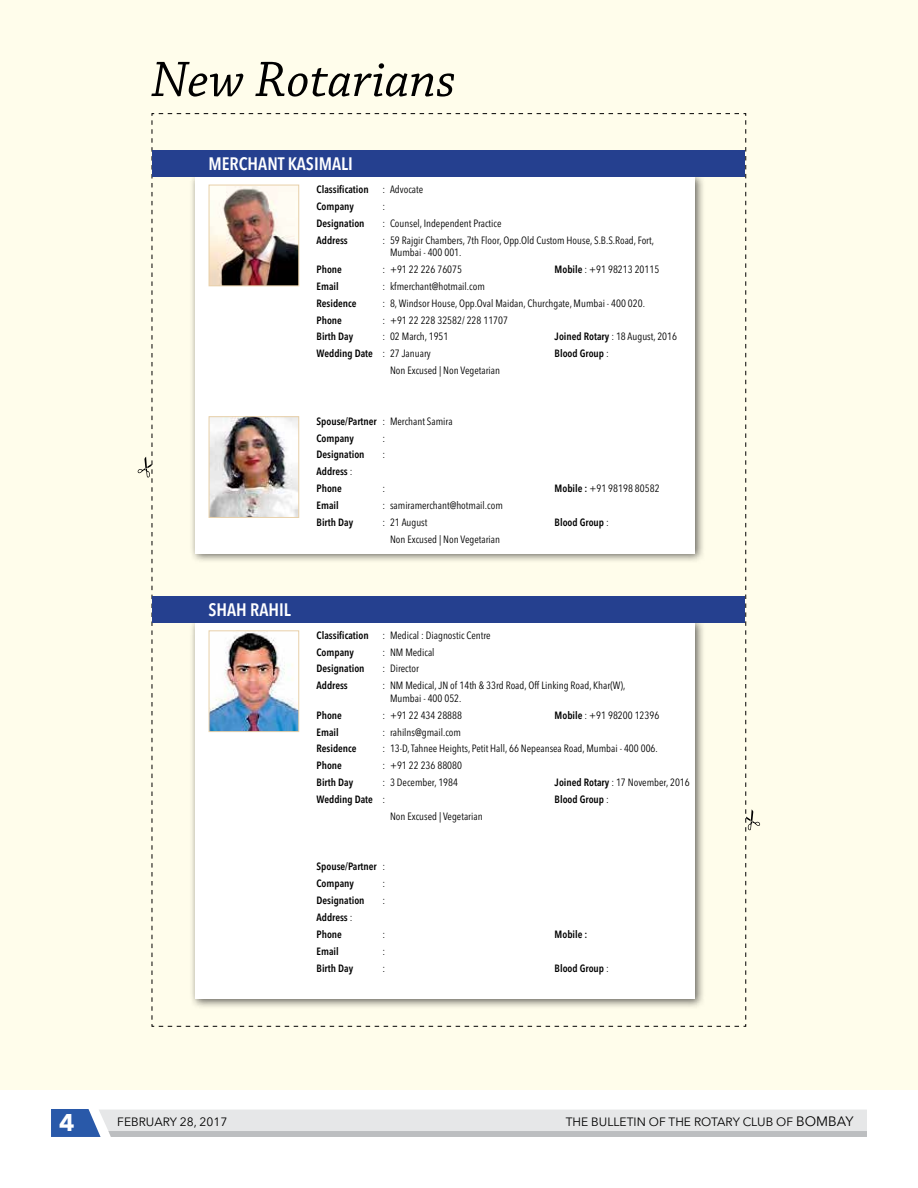
<style>
.page{position:relative;width:918px;height:1188px;background:#fff}
.page>*{position:absolute;margin:0;border:0;box-sizing:border-box;transform-origin:0 0}
.t1{font:italic 52.5px "Chaparral Pro";letter-spacing:.005em;color:#000}
.t2{font:700 24px "Avenir Next LT Pro";color:#fff}
.t3{font:600 condensed 17.85px "Avenir Next LT Pro";color:#fff}
.t4{font:12px "Avenir Next LT Pro";color:#000}
.t5{font:condensed 10.5px/12.6px "Avenir Next LT Pro";color:#000}
.t6{font:600 condensed 10.5px/16.8px "Avenir Next LT Pro";color:#000}
.s1{font-weight:600}
.s2{font-weight:400}
.s3{font-size:13.5px}
</style>
<div class="page">
<svg style="left:51px;top:1109px;width:816px;height:28px;background:#d4d8dd"></svg>
<div style="left:0;top:0;width:918px;height:1090px;background:#fffdeb"></div>
<svg style="left:745px;top:120px;width:15px;height:900px"></svg>
<svg style="left:138px;top:120px;width:15px;height:900px"></svg>
<div style="left:190px;top:171px;width:516px;height:392px;background:#000;opacity:.6"></div>
<div style="left:196px;top:177px;width:499px;height:376px;background:#fff"></div>
<div style="left:152px;top:150px;width:593px;height:27px;background:#25408f"></div>
<img style="left:211px;top:187px;width:86px;height:97px">
<div style="left:209px;top:185px;width:90px;height:101px;border:1px solid #e8d0a9"></div>
<img style="left:211px;top:418px;width:86px;height:98px">
<div style="left:209px;top:416px;width:90px;height:102px;border:1px solid #e8d0a9"></div>
<div style="left:190px;top:617px;width:516px;height:392px;background:#000;opacity:.6"></div>
<div style="left:196px;top:623px;width:499px;height:376px;background:#fff"></div>
<div style="left:152px;top:596px;width:593px;height:27px;background:#25408f"></div>
<img style="left:211px;top:632px;width:86px;height:98px">
<div style="left:209px;top:630px;width:90px;height:102px;border:1px solid #e8d0a9"></div>
<h1 class="t1" style="left:152px;top:51px;width:306px">New Rotarians</h1>
<h3 class="t3" style="left:208px;top:153px;width:146px">MERCHANT KASIMALI</h3>
<p class="t6" style="left:317px;top:181px;width:54px">Classification</p>
<p class="t5" style="left:383px;top:183px;width:42px">: Advocate</p>
<p class="t6" style="left:317px;top:198px;width:39px">Company</p>
<p class="t5" style="left:383px;top:200px;width:4px">:</p>
<p class="t6" style="left:317px;top:215px;width:50px">Designation</p>
<p class="t5" style="left:383px;top:217px;width:120px">: Counsel, Independent Practice</p>
<p class="t6" style="left:317px;top:231px;width:33px">Address</p>
<p class="t5" style="left:390px;top:234px;width:266px;text-indent:-7px">: 59 Rajgir Chambers, 7th Floor, Opp.Old Custom House, S.B.S.Road, Fort,<br>Mumbai - 400 001.</p>
<p class="t6" style="left:317px;top:261px;width:27px">Phone</p>
<p class="t5" style="left:383px;top:263px;width:81px">: +91 22 226 76075</p>
<p class="t5" style="left:555px;top:263px;width:106px"><span class="s1">Mobile</span> : +91 98213 20115</p>
<p class="t6" style="left:317px;top:278px;width:24px">Email</p>
<p class="t5" style="left:383px;top:280px;width:104px">: kfmerchant@hotmail.com</p>
<p class="t6" style="left:317px;top:295px;width:42px">Residence</p>
<p class="t5" style="left:383px;top:297px;width:264px">: 8, Windsor House, Opp.Oval Maidan, Churchgate, Mumbai - 400 020.</p>
<p class="t6" style="left:317px;top:311px;width:27px">Phone</p>
<p class="t5" style="left:383px;top:314px;width:127px">: +91 22 228 32582/ 228 11707</p>
<p class="t6" style="left:317px;top:328px;width:38px">Birth Day</p>
<p class="t5" style="left:383px;top:330px;width:67px">: 02 March, 1951</p>
<p class="t5" style="left:555px;top:330px;width:124px"><span class="s1">Joined Rotary</span> : 18 August, 2016</p>
<p class="t6" style="left:317px;top:345px;width:116px">Wedding Date <span class="s2">: 27 January</span></p>
<p class="t6" style="left:555px;top:345px;width:56px">Blood Group <span class="s2">:</span></p>
<p class="t5" style="left:390px;top:364px;width:112px">Non Excused | Non Vegetarian</p>
<p class="t6" style="left:317px;top:413px;width:138px">Spouse/Partner <span class="s2">: Merchant Samira<br></span>Company</p>
<p class="t5" style="left:383px;top:432px;width:4px">:</p>
<p class="t6" style="left:317px;top:446px;width:50px">Designation</p>
<p class="t5" style="left:383px;top:448px;width:4px">:</p>
<p class="t6" style="left:317px;top:463px;width:37px">Address <span class="s2">:<br></span>Phone</p>
<p class="t5" style="left:383px;top:482px;width:4px">:</p>
<p class="t5" style="left:555px;top:482px;width:106px"><span class="s1">Mobile :</span> +91 98198 80582</p>
<h3 class="t3" style="left:208px;top:598px;width:84px">SHAH RAHIL</h3>
<p class="t6" style="left:317px;top:497px;width:24px">Email</p>
<p class="t5" style="left:383px;top:499px;width:122px">: samiramerchant@hotmail.com</p>
<p class="t6" style="left:317px;top:514px;width:38px">Birth Day</p>
<p class="t5" style="left:383px;top:516px;width:46px">: 21 August</p>
<p class="t6" style="left:555px;top:514px;width:56px">Blood Group <span class="s2">:</span></p>
<p class="t5" style="left:390px;top:533px;width:112px">Non Excused | Non Vegetarian</p>
<p class="t6" style="left:317px;top:627px;width:54px">Classification</p>
<p class="t5" style="left:383px;top:629px;width:110px">: Medical : Diagnostic Centre</p>
<p class="t6" style="left:317px;top:643px;width:39px">Company</p>
<p class="t5" style="left:383px;top:646px;width:54px">: NM Medical</p>
<p class="t6" style="left:317px;top:660px;width:50px">Designation</p>
<p class="t5" style="left:383px;top:662px;width:38px">: Director</p>
<p class="t6" style="left:317px;top:677px;width:33px">Address</p>
<p class="t5" style="left:390px;top:679px;width:237px;text-indent:-7px">: NM Medical, JN of 14th &amp; 33rd Road, Off Linking Road, Khar(W),<br>Mumbai - 400 052.</p>
<p class="t6" style="left:317px;top:707px;width:27px">Phone</p>
<p class="t5" style="left:383px;top:709px;width:81px">: +91 22 434 28888</p>
<p class="t5" style="left:555px;top:709px;width:106px"><span class="s1">Mobile</span> : +91 98200 12396</p>
<p class="t6" style="left:317px;top:723px;width:24px">Email</p>
<p class="t5" style="left:383px;top:726px;width:80px">: rahilns@gmail.com</p>
<p class="t6" style="left:317px;top:740px;width:42px">Residence</p>
<p class="t5" style="left:383px;top:742px;width:277px">: 13-D, Tahnee Heights, Petit Hall, 66 Nepeansea Road, Mumbai - 400 006.</p>
<p class="t6" style="left:317px;top:757px;width:27px">Phone</p>
<p class="t5" style="left:383px;top:759px;width:81px">: +91 22 236 88080</p>
<p class="t6" style="left:317px;top:774px;width:38px">Birth Day</p>
<p class="t5" style="left:383px;top:776px;width:77px">: 3 December, 1984</p>
<p class="t5" style="left:555px;top:776px;width:137px"><span class="s1">Joined Rotary</span> : 17 November, 2016</p>
<p class="t6" style="left:317px;top:791px;width:70px">Wedding Date <span class="s2">:</span></p>
<p class="t6" style="left:555px;top:791px;width:56px">Blood Group <span class="s2">:</span></p>
<p class="t5" style="left:390px;top:810px;width:94px">Non Excused | Vegetarian</p>
<p class="t6" style="left:317px;top:858px;width:70px">Spouse/Partner <span class="s2">:<br></span>Company</p>
<p class="t5" style="left:383px;top:877px;width:4px">:</p>
<p class="t6" style="left:317px;top:892px;width:50px">Designation</p>
<p class="t5" style="left:383px;top:894px;width:4px">:</p>
<p class="t6" style="left:317px;top:909px;width:37px">Address <span class="s2">:<br></span>Phone</p>
<p class="t5" style="left:383px;top:928px;width:4px">:</p>
<p class="t6" style="left:555px;top:926px;width:34px">Mobile :</p>
<p class="t6" style="left:317px;top:943px;width:24px">Email</p>
<p class="t5" style="left:383px;top:945px;width:4px">:</p>
<p class="t6" style="left:317px;top:959px;width:38px">Birth Day</p>
<p class="t5" style="left:383px;top:962px;width:4px">:</p>
<p class="t6" style="left:555px;top:959px;width:56px">Blood Group <span class="s2">:</span></p>
<h2 class="t2" style="left:59px;top:1108px;width:17px">4</h2>
<p class="t4" style="left:117px;top:1115px;width:112px">FEBRUARY 28, 2017</p>
<p class="t4" style="left:566px;top:1115px;width:289px">THE BULLETIN OF THE ROTARY CLUB OF <span class="s3">BOMBAY</span></p>
</div>
